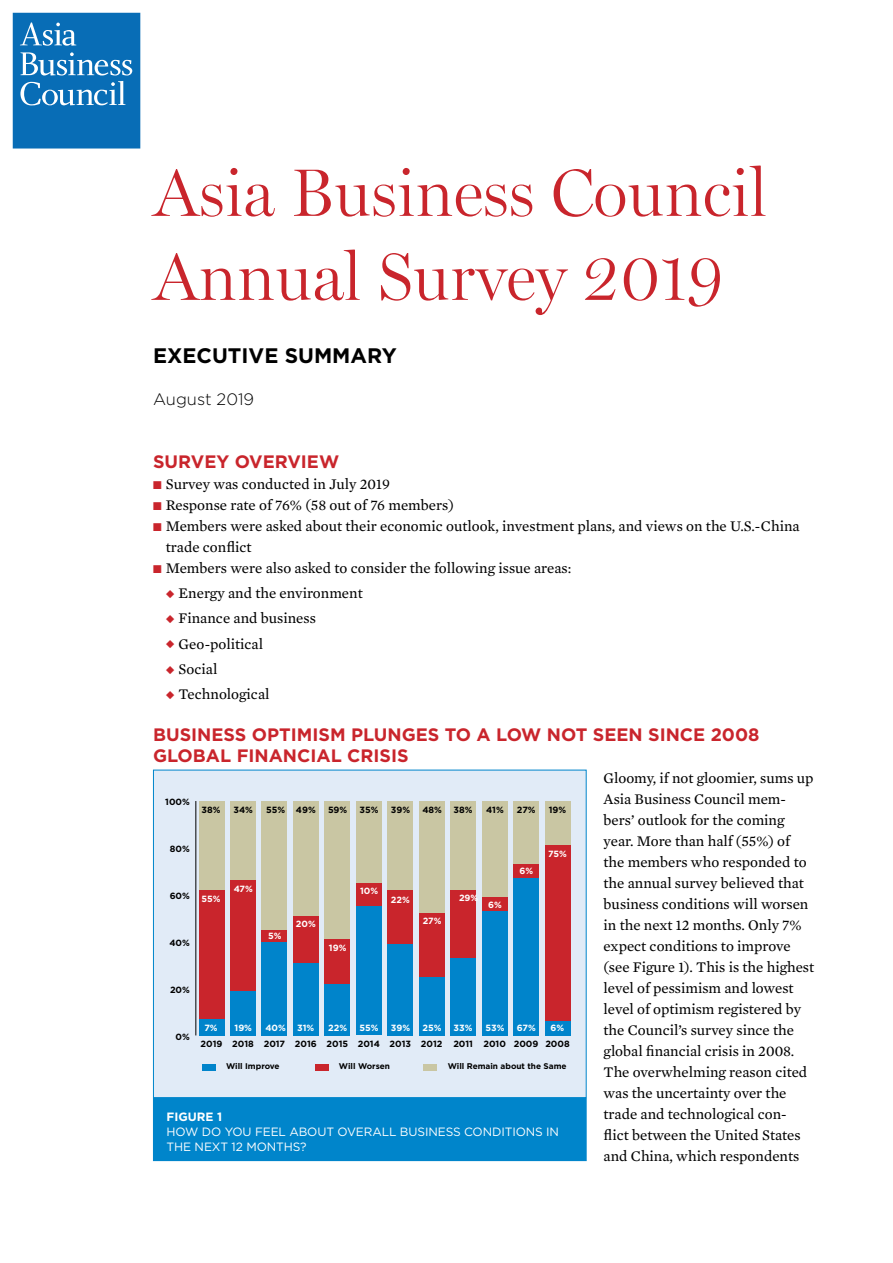
<style>
.page{position:relative;width:893px;height:1263px;background:#fff}
.page>*{position:absolute;margin:0;border:0;box-sizing:border-box;transform-origin:0 0}
.Heading{font:300 67.5px/84px "Miller Display";color:#c9252c}
.Sub_Head{font:700 21px "Gotham";color:#000}
.Sub_Head-2{font:700 18px/21px "Gotham";color:#c9252c}
.SubTitle{font:300 16.5px "Gotham";color:#000}
.Body_Text_Initial{font:15px/21px "Mercury Text G2";color:#000}
.InfoCaption_Text{font:12px "Gotham";letter-spacing:-.01em;color:#fff}
.InfoCaption_Title{font:700 12px "Gotham";color:#fff}
.t1{font:700 9px "Gotham";color:#000}
.t2{font:700 9px "Gotham";color:#fff}
.t3{font:700 8.25px "Gotham";color:#000}
.s1{color:#c9252c}
</style>
<div class="page">
<svg style="left:13px;top:13px;width:127px;height:136px;background:#217bbd"></svg>
<div style="left:153px;top:770px;width:433px;height:327px;background:#e1ebf7"></div>
<hr style="left:195px;top:801px;width:1px;height:234px;background:#000">
<div style="left:199px;top:801px;width:25px;height:89px;background:#c9c6a3"></div>
<div style="left:230px;top:801px;width:26px;height:80px;background:#c9c6a3"></div>
<div style="left:262px;top:801px;width:25px;height:129px;background:#c9c6a3"></div>
<div style="left:293px;top:801px;width:26px;height:115px;background:#c9c6a3"></div>
<div style="left:325px;top:801px;width:25px;height:138px;background:#c9c6a3"></div>
<div style="left:356px;top:801px;width:26px;height:82px;background:#c9c6a3"></div>
<div style="left:388px;top:801px;width:25px;height:89px;background:#c9c6a3"></div>
<div style="left:419px;top:801px;width:25px;height:112px;background:#c9c6a3"></div>
<div style="left:450px;top:801px;width:26px;height:89px;background:#c9c6a3"></div>
<div style="left:482px;top:801px;width:25px;height:96px;background:#c9c6a3"></div>
<div style="left:513px;top:801px;width:26px;height:63px;background:#c9c6a3"></div>
<div style="left:545px;top:801px;width:25px;height:44px;background:#c9c6a3"></div>
<div style="left:199px;top:890px;width:25px;height:129px;background:#c9252c"></div>
<div style="left:230px;top:881px;width:26px;height:110px;background:#c9252c"></div>
<div style="left:262px;top:930px;width:25px;height:12px;background:#c9252c"></div>
<div style="left:293px;top:916px;width:26px;height:47px;background:#c9252c"></div>
<div style="left:325px;top:939px;width:25px;height:45px;background:#c9252c"></div>
<div style="left:356px;top:883px;width:26px;height:23px;background:#c9252c"></div>
<div style="left:388px;top:890px;width:25px;height:54px;background:#c9252c"></div>
<div style="left:419px;top:913px;width:25px;height:64px;background:#c9252c"></div>
<div style="left:450px;top:890px;width:26px;height:68px;background:#c9252c"></div>
<div style="left:482px;top:897px;width:25px;height:14px;background:#c9252c"></div>
<div style="left:513px;top:864px;width:26px;height:14px;background:#c9252c"></div>
<div style="left:545px;top:845px;width:25px;height:176px;background:#c9252c"></div>
<div style="left:199px;top:1019px;width:25px;height:16px;background:#0084cb"></div>
<div style="left:230px;top:991px;width:26px;height:44px;background:#0084cb"></div>
<div style="left:262px;top:942px;width:25px;height:93px;background:#0084cb"></div>
<div style="left:293px;top:963px;width:26px;height:72px;background:#0084cb"></div>
<div style="left:325px;top:984px;width:25px;height:51px;background:#0084cb"></div>
<div style="left:356px;top:906px;width:26px;height:129px;background:#0084cb"></div>
<div style="left:388px;top:944px;width:25px;height:91px;background:#0084cb"></div>
<div style="left:419px;top:977px;width:25px;height:58px;background:#0084cb"></div>
<div style="left:450px;top:958px;width:26px;height:77px;background:#0084cb"></div>
<div style="left:482px;top:911px;width:25px;height:124px;background:#0084cb"></div>
<div style="left:513px;top:878px;width:26px;height:157px;background:#0084cb"></div>
<div style="left:545px;top:1021px;width:25px;height:14px;background:#0084cb"></div>
<div style="left:202px;top:1064px;width:13px;height:6px;background:#0084cb"></div>
<div style="left:315px;top:1064px;width:13px;height:6px;background:#c9252c"></div>
<div style="left:424px;top:1064px;width:13px;height:6px;background:#c9c6a3"></div>
<div style="left:153px;top:770px;width:434px;height:328px;border:1px solid #0085cb"></div>
<div style="left:153px;top:1098px;width:433px;height:62px;background:#0085cb"></div>
<div style="left:153px;top:1098px;width:434px;height:63px;border:1px solid #0085cb"></div>
<p class="Heading" style="left:153px;top:150px;width:616px">Asia Business Council<br>Annual Survey 2019</p>
<p class="Sub_Head" style="left:153px;top:341px;width:245px">EXECUTIVE SUMMARY</p>
<p class="SubTitle" style="left:153px;top:389px;width:103px">August 2019</p>
<p class="Sub_Head-2" style="left:153px;top:451px;width:188px">SURVEY OVERVIEW</p>
<p class="Body_Text_Initial" style="left:153px;top:473px;width:238px"><span class="s1">■</span> Survey was conducted in July 2019</p>
<p class="Body_Text_Initial" style="left:153px;top:494px;width:302px"><span class="s1">■</span> Response rate of 76% (58 out of 76 members)</p>
<p class="Body_Text_Initial" style="left:166px;top:515px;width:635px;text-indent:-13px"><span class="s1">■</span> Members were asked about their economic outlook, investment plans, and views on the U.S.-China trade conflict</p>
<p class="Body_Text_Initial" style="left:153px;top:557px;width:420px"><span class="s1">■</span> Members were also asked to consider the following issue areas:</p>
<p class="Body_Text_Initial" style="left:166px;top:582px;width:198px"><span class="s1">◆</span> Energy and the environment</p>
<p class="Body_Text_Initial" style="left:166px;top:607px;width:152px"><span class="s1">◆</span> Finance and business</p>
<p class="Body_Text_Initial" style="left:166px;top:632px;width:99px"><span class="s1">◆</span> Geo-political</p>
<p class="Body_Text_Initial" style="left:166px;top:658px;width:53px"><span class="s1">◆</span> Social</p>
<p class="Body_Text_Initial" style="left:166px;top:683px;width:105px"><span class="s1">◆</span> Technological</p>
<p class="Sub_Head-2" style="left:153px;top:724px;width:608px">BUSINESS OPTIMISM PLUNGES TO A LOW NOT SEEN SINCE 2008<br>GLOBAL FINANCIAL CRISIS</p>
<p class="Body_Text_Initial" style="left:604px;top:767px;width:212px">Gloomy, if not gloomier, sums up<br>Asia Business Council mem&shy;bers’ outlook for the coming year. More than half (55%) of the members who responded to the annual survey believed that business conditions will worsen in the next 12 months. Only 7% expect conditions to improve (see Figure 1). This is the highest level of pessimism and lowest level of optimism registered by the Council’s survey since the global financial crisis in 2008.<br>The overwhelming reason cited was the uncertainty over the trade and technological con&shy;flict between the United States and China, which respondents</p>
<p class="t1" style="left:165px;top:796px;width:26px">100%</p>
<p class="t1" style="left:422px;top:804px;width:21px">48%</p>
<p class="t1" style="left:453px;top:804px;width:20px">38%</p>
<p class="t1" style="left:486px;top:804px;width:19px">41%</p>
<p class="t1" style="left:517px;top:804px;width:20px">27%</p>
<p class="t1" style="left:549px;top:804px;width:19px">19%</p>
<p class="t2" style="left:548px;top:847px;width:20px">75%</p>
<p class="t2" style="left:519px;top:865px;width:15px">6%</p>
<p class="t2" style="left:488px;top:898px;width:15px">6%</p>
<p class="t1" style="left:296px;top:804px;width:21px">49%</p>
<p class="t1" style="left:328px;top:804px;width:21px">59%</p>
<p class="t1" style="left:391px;top:804px;width:21px">39%</p>
<p class="t1" style="left:201px;top:804px;width:20px">38%</p>
<p class="t1" style="left:266px;top:804px;width:21px">55%</p>
<p class="t1" style="left:360px;top:804px;width:20px">35%</p>
<p class="t1" style="left:234px;top:804px;width:21px">34%</p>
<p class="t1" style="left:170px;top:843px;width:21px">80%</p>
<p class="t2" style="left:234px;top:883px;width:21px">47%</p>
<p class="t2" style="left:360px;top:885px;width:20px">10%</p>
<p class="t1" style="left:170px;top:890px;width:22px">60%</p>
<p class="t2" style="left:459px;top:891px;width:21px">29%</p>
<p class="t2" style="left:201px;top:893px;width:21px">55%</p>
<p class="t2" style="left:391px;top:893px;width:20px">22%</p>
<p class="t2" style="left:423px;top:915px;width:20px">27%</p>
<p class="t2" style="left:296px;top:917px;width:21px">20%</p>
<p class="t2" style="left:268px;top:930px;width:15px">5%</p>
<p class="t1" style="left:169px;top:937px;width:22px">40%</p>
<p class="t2" style="left:329px;top:941px;width:19px">19%</p>
<p class="t1" style="left:170px;top:983px;width:21px">20%</p>
<p class="t2" style="left:265px;top:1022px;width:22px">40%</p>
<p class="t2" style="left:423px;top:1022px;width:21px">25%</p>
<p class="t2" style="left:453px;top:1022px;width:20px">33%</p>
<p class="t2" style="left:485px;top:1022px;width:20px">53%</p>
<p class="t2" style="left:517px;top:1022px;width:21px">67%</p>
<p class="t2" style="left:551px;top:1022px;width:15px">6%</p>
<p class="t2" style="left:204px;top:1022px;width:15px">7%</p>
<p class="t2" style="left:235px;top:1022px;width:19px">19%</p>
<p class="t2" style="left:391px;top:1022px;width:21px">39%</p>
<p class="t2" style="left:328px;top:1022px;width:20px">22%</p>
<p class="t2" style="left:360px;top:1022px;width:21px">55%</p>
<p class="t2" style="left:297px;top:1022px;width:19px">31%</p>
<p class="t1" style="left:176px;top:1030px;width:16px">0%</p>
<p class="t1" style="left:201px;top:1038px;width:371px">2019 2018 2017 2016 2015 2014 2013 2012 2011 2010 2009 2008</p>
<p class="t3" style="left:226px;top:1061px;width:55px">Will Improve</p>
<p class="t3" style="left:339px;top:1061px;width:53px">Will Worsen</p>
<p class="t3" style="left:448px;top:1061px;width:120px">Will Remain about the Same</p>
<p class="InfoCaption_Title" style="left:167px;top:1109px;width:57px">FIGURE 1</p>
<p class="InfoCaption_Text" style="left:167px;top:1124px;width:394px">HOW DO YOU FEEL ABOUT OVERALL BUSINESS CONDITIONS IN</p>
<p class="InfoCaption_Text" style="left:167px;top:1139px;width:142px">THE NEXT 12 MONTHS?</p>
</div>
